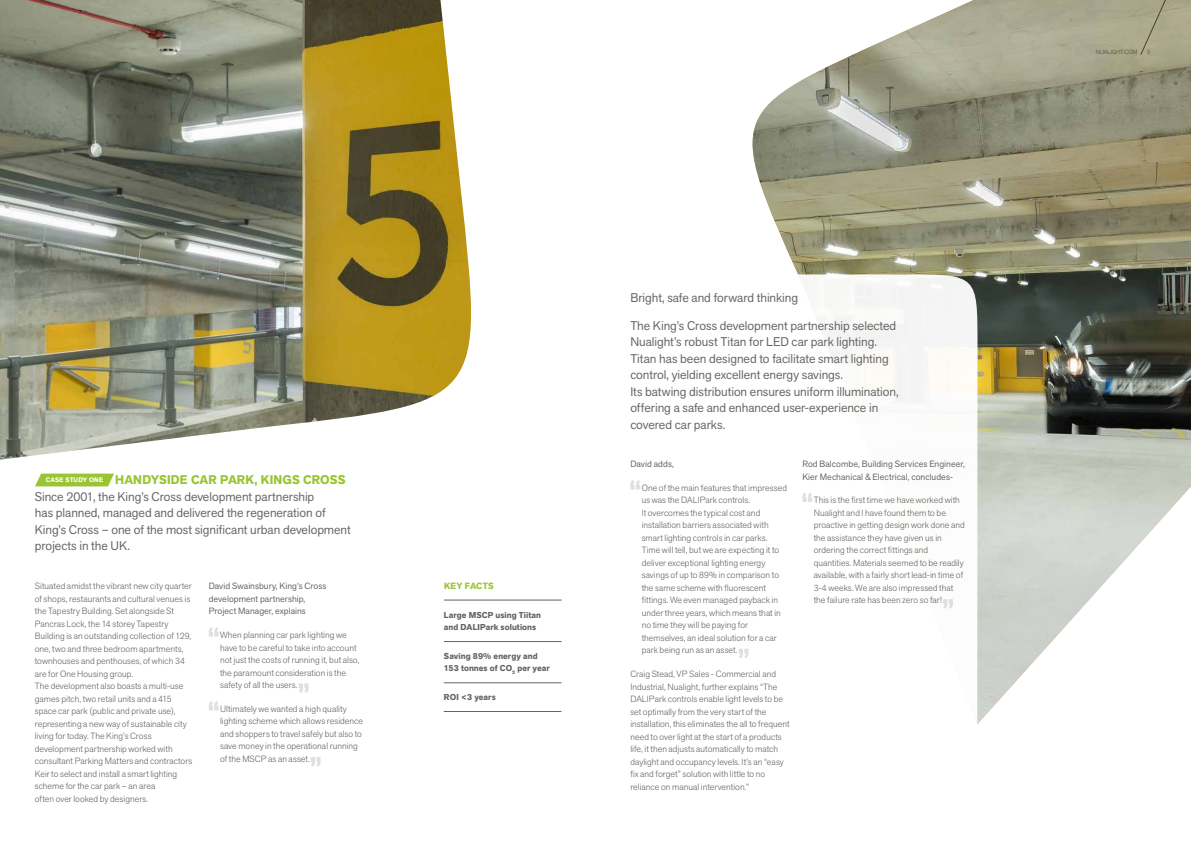
<style>
.page{position:relative;width:1191px;height:842px;background:#fff}
.page>*{position:absolute;margin:0;border:0;box-sizing:border-box;transform-origin:0 0}
.t1{font:12.5px/16.5px "Akzid Grtsk Next";letter-spacing:-.005em;color:#646363}
.t2{font:700 12.5px "Akzid Grtsk Next";letter-spacing:.01em;color:#9ac431}
.t3{font:300 9px/12.5px "Akzid Grtsk Next";letter-spacing:.005em;color:#646363}
.t4{font:9px/12.5px "Akzid Grtsk Next";letter-spacing:.005em;color:#646363}
.t5{font:700 9px "Akzid Grtsk Next";letter-spacing:.02em;color:#9ac431}
.t6{font:700 8.5px/12px "Akzid Grtsk Next";letter-spacing:.01em;color:#646363}
.t7{font:700 6.5px "Akzid Grtsk Next";letter-spacing:.03em;color:#fff}
.t8{font:300 6px "Akzid Grtsk Next";color:#646363}
.t9{font:300 6px "Helvetica Neue LT Std";color:#646363}
</style>
<div class="page">
<img style="left:0;top:0;width:471px;height:460px">
<svg style="left:209px;top:627px;width:9px;height:10px"></svg>
<svg style="left:209px;top:701px;width:9px;height:9px"></svg>
<hr style="left:444px;top:600px;width:117px;height:1px;background:#646363">
<hr style="left:444px;top:711px;width:117px;height:1px;background:#646363">
<hr style="left:444px;top:641px;width:117px;height:1px;background:#646363">
<svg style="left:299px;top:683px;width:10px;height:10px"></svg>
<svg style="left:311px;top:757px;width:10px;height:10px"></svg>
<img style="left:752px;top:0;width:439px;height:724px">
<svg style="left:748px;top:274px;width:229px;height:450px"></svg>
<svg style="left:630px;top:480px;width:10px;height:9px"></svg>
<svg style="left:802px;top:492px;width:10px;height:10px"></svg>
<svg style="left:739px;top:649px;width:9px;height:9px"></svg>
<svg style="left:943px;top:599px;width:10px;height:10px"></svg>
<hr style="left:444px;top:682px;width:117px;height:1px;background:#646363">
<svg style="left:35px;top:474px;width:79px;height:12px"></svg>
<h1 class="t2" style="left:115px;top:472px;width:232px">HANDYSIDE CAR PARK, KINGS CROSS</h1>
<h1 class="t1" style="left:35px;top:488px;width:317px">Since 2001, the King’s Cross development partnership<br>has planned, managed and delivered the regeneration of King’s Cross – one of the most significant urban development projects in the UK.</h1>
<p class="t7" style="left:46px;top:476px;width:59px">CASE STUDY ONE</p>
<p class="t3" style="left:35px;top:580px;width:159px">Situated amidst the vibrant new city quarter of shops, restaurants and cultural venues is the Tapestry Building. Set alongside St Pancras Lock, the 14 storey Tapestry Building is an outstanding collection of 129, one, two and three bedroom apartments, townhouses and penthouses, of which 34 are for One Housing group.<br>The development also boasts a multi-use games pitch, two retail units and a 415 space car park (public and private use), representing a new way of sustainable city living for today. The King’s Cross development partnership worked with consultant Parking Matters and contractors Keir to select and install a smart lighting scheme for the car park – an area<br>often over looked by designers.</p>
<p class="t4" style="left:209px;top:580px;width:119px">David Swainsbury, King’s Cross development partnership,<br>Project Manager, explains</p>
<p class="t3" style="left:220px;top:628px;width:141px">When planning car park lighting we have to be careful to take into account not just the costs of running it, but also, the paramount consideration is the safety of all the users.</p>
<p class="t3" style="left:220px;top:702px;width:144px">Ultimately we wanted a high quality lighting scheme which allows residence and shoppers to travel safely but also to save money in the operational running of the MSCP as an asset.</p>
<p class="t5" style="left:444px;top:580px;width:51px">KEY FACTS</p>
<p class="t6" style="left:444px;top:609px;width:99px">Large MSCP using Tiitan and DALIPark solutions</p>
<p class="t6" style="left:444px;top:650px;width:107px">Saving 89% energy and<br>153 tonnes of CO<sub>2</sub> per year</p>
<p class="t6" style="left:444px;top:691px;width:53px">ROI &lt;3 years</p>
<h1 class="t1" style="left:630px;top:289px;width:169px">Bright, safe and forward thinking</h1>
<p class="t1" style="left:630px;top:317px;width:270px">The King’s Cross development partnership selected Nualight’s robust Titan for LED car park lighting.<br>Titan has been designed to facilitate smart lighting control, yielding excellent energy savings.<br>Its batwing distribution ensures uniform illumination, offering a safe and enhanced user-experience in covered car parks.</p>
<p class="t4" style="left:630px;top:457px;width:45px">David adds,</p>
<p class="t3" style="left:641px;top:481px;width:147px">One of the main features that impressed us was the DALIPark controls.<br>It overcomes the typical cost and installation barriers associated with smart lighting controls in car parks.<br>Time will tell, but we are expecting it to deliver exceptional lighting energy savings of up to 89% in comparison to the same scheme with fluorescent fittings. We even managed payback in under three years, which means that in no time they will be paying for themselves, an ideal solution for a car park being run as an asset.</p>
<p class="t3" style="left:630px;top:668px;width:161px">Craig Stead, VP Sales - Commercial and Industrial, Nualight, further explains “The DALIPark controls enable light levels to be set optimally from the very start of the installation, this eliminates the all to frequent need to over light at the start of a products life, it then adjusts automatically to match daylight and occupancy levels. It’s an “easy fix and forget” solution with little to no reliance on manual intervention.”</p>
<p class="t4" style="left:802px;top:457px;width:164px">Rod Balcombe, Building Services Engineer,<br>Kier Mechanical &amp; Electrical, concludes-</p>
<p class="t3" style="left:813px;top:494px;width:153px">This is the first time we have worked with Nualight and I have found them to be proactive in getting design work done and the assistance they have given us in ordering the correct fittings and quantities. Materials seemed to be readily available, with a fairly short lead-in time of 3-4 weeks. We are also impressed that the failure rate has been zero so far!</p>
<p class="t8" style="left:1095px;top:48px;width:43px">NUALIGHT.COM</p>
<p class="t9" style="left:1147px;top:48px;width:5px">5</p>
</div>
